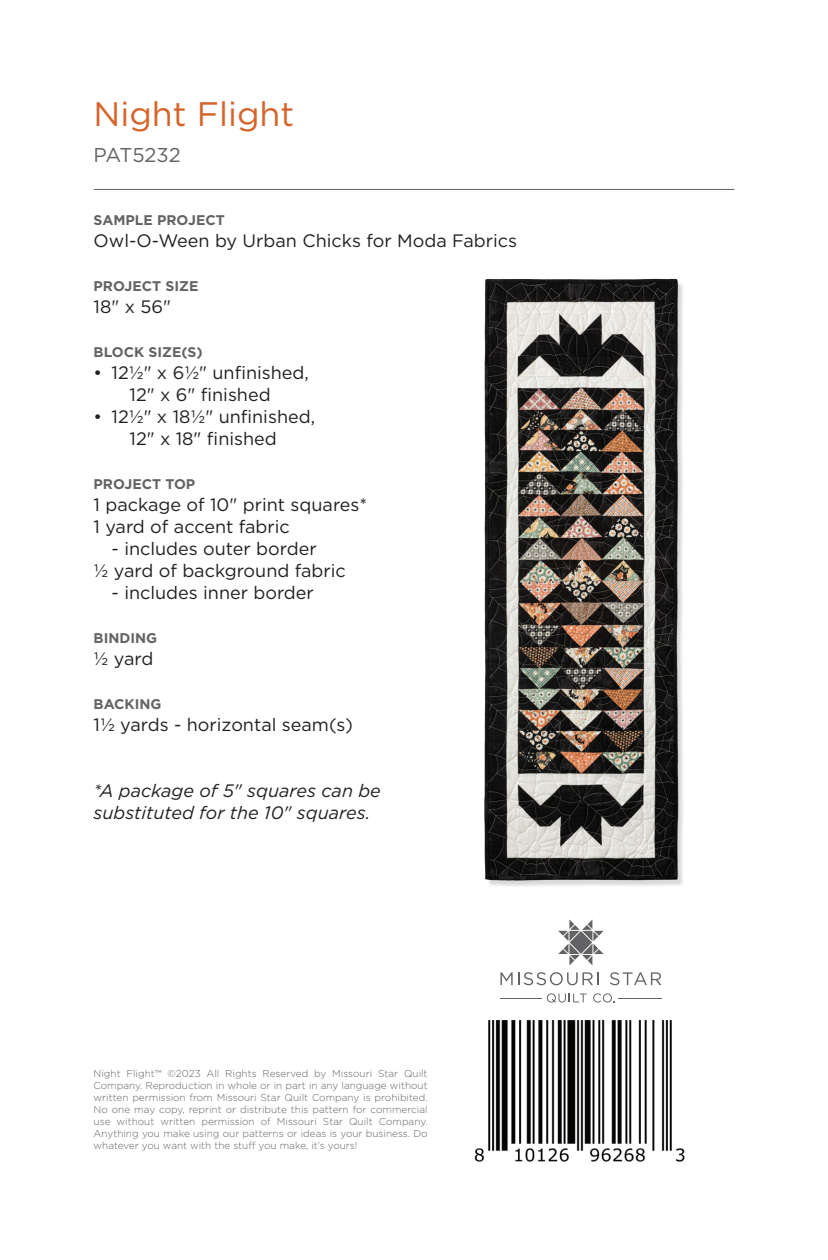
<style>
.page{position:relative;width:828px;height:1260px;background:#fff}
.page>*{position:absolute;margin:0;border:0;box-sizing:border-box;transform-origin:0 0}
.t1{font:34px "Gotham";color:#d66329}
.t2{font:20px "Gotham";letter-spacing:-.005em;color:#636366}
.t3{font:18px/22px "Gotham";color:#231f20;text-align:center}
.t4{font:italic 18px/22px "Gotham";color:#231f20}
.t5{font:700 14px "Gotham";color:#636366}
.t6{font:300 10px/12px "Gotham";color:#636366;text-align:justify}
</style>
<div class="page">
<hr style="left:94px;top:189px;width:640px;height:1px;background:#636366">
<svg style="left:500px;top:972px;width:99px;height:13px"></svg>
<svg style="left:610px;top:972px;width:51px;height:13px"></svg>
<hr style="left:500px;top:998px;width:42px;height:1px;background:#636366">
<hr style="left:618px;top:998px;width:43px;height:1px;background:#636366">
<svg style="left:547px;top:993px;width:40px;height:10px"></svg>
<svg style="left:593px;top:993px;width:22px;height:10px"></svg>
<svg style="left:558px;top:928px;width:46px;height:37px"></svg>
<img style="left:474px;top:1021px;width:211px;height:141px">
<img style="left:484px;top:278px;width:199px;height:650px">
<h1 class="t1" style="left:94px;top:92px;width:202px">Night Flight</h1>
<h2 class="t2" style="left:94px;top:142px;width:89px">PAT5232</h2>
<h3 class="t5" style="left:94px;top:211px;width:133px">SAMPLE PROJECT</h3>
<h3 class="t3" style="left:94px;top:230px;width:425px">Owl-O-Ween by Urban Chicks for Moda Fabrics</h3>
<h3 class="t5" style="left:94px;top:277px;width:106px">PROJECT SIZE</h3>
<h3 class="t3" style="left:94px;top:296px;width:79px">18" x 56"</h3>
<h3 class="t5" style="left:94px;top:343px;width:111px">BLOCK SIZE(S)</h3>
<h3 class="t3" style="left:94px;top:362px;width:217px">• 12½" x 6½" unfinished,<br>12" x 6" finished</h3>
<h3 class="t3" style="left:94px;top:406px;width:223px">• 12½" x 18½" unfinished,<br>12" x 18" finished</h3>
<h3 class="t5" style="left:94px;top:475px;width:103px">PROJECT TOP</h3>
<h3 class="t3" style="left:94px;top:494px;width:275px;text-align:left">1 package of 10" print squares*<br>1 yard of accent fabric</h3>
<h3 class="t3" style="left:94px;top:538px;width:254px;text-align:left;text-indent:18px">- includes outer border<br>½ yard of background fabric</h3>
<h3 class="t3" style="left:112px;top:582px;width:204px">- includes inner border</h3>
<h3 class="t5" style="left:94px;top:629px;width:65px">BINDING</h3>
<h3 class="t3" style="left:94px;top:648px;width:61px">½ yard</h3>
<h3 class="t5" style="left:94px;top:695px;width:69px">BACKING</h3>
<h3 class="t3" style="left:94px;top:714px;width:261px">1½ yards - horizontal seam(s)</h3>
<h3 class="t4" style="left:94px;top:780px;width:289px">*A package of 5" squares can be substituted for the 10" squares.</h3>
<p class="t6" style="left:94px;top:1067px;width:336px">Night Flight™ ©2023 All Rights Reserved by Missouri Star Quilt Company. Reproduction in whole or in part in any language without written permission from Missouri Star Quilt Company is prohibited.<br>No one may copy, reprint or distribute this pattern for commercial use without written permission of Missouri Star Quilt Company.<br>Anything you make using our patterns or ideas is your business. Do whatever you want with the stuff you make, it’s yours!</p>
</div>
